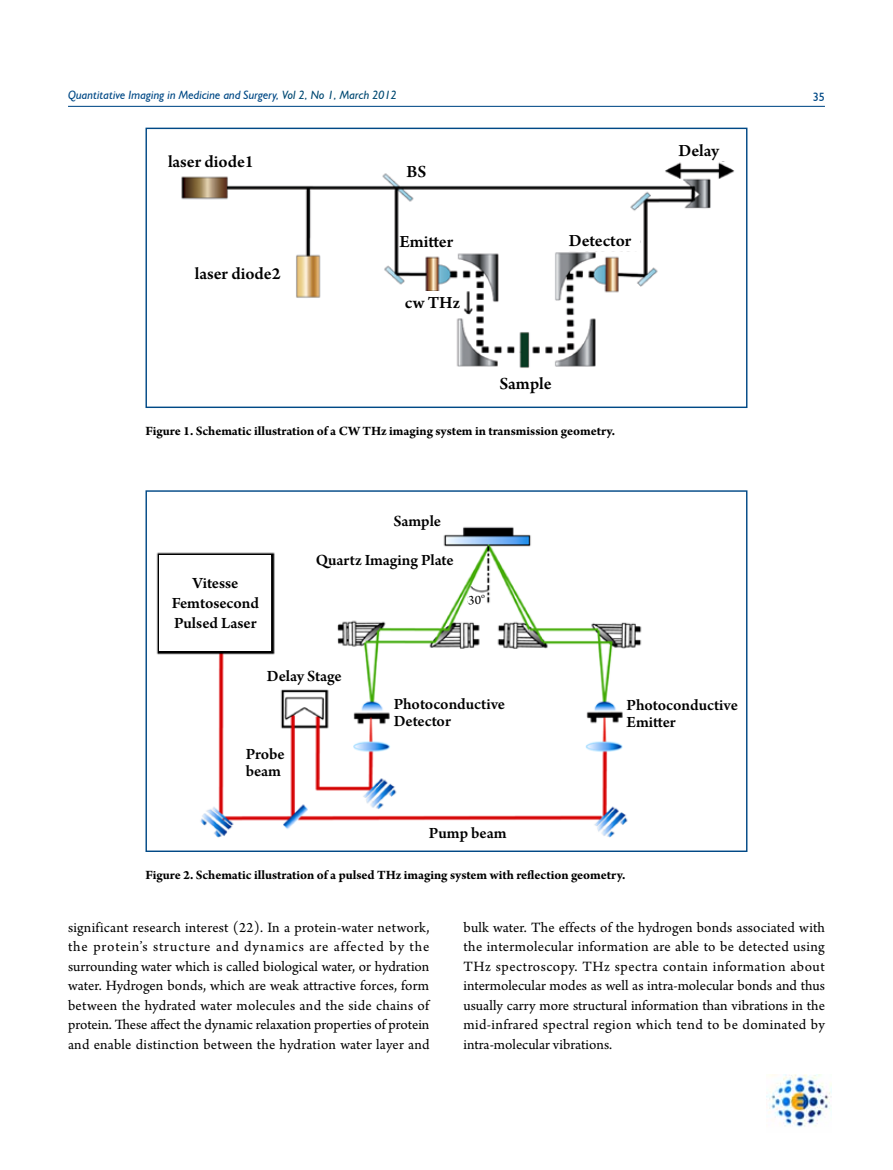
<style>
.page{position:relative;width:893px;height:1170px;background:#fff}
.page>*{position:absolute;margin:0;border:0;box-sizing:border-box;transform-origin:0 0}
.t1{font:600 18px "Arno Pro";color:#000}
.t2{font:600 16.5px/16.8px "Arno Pro";letter-spacing:-.005em;color:#000}
.t3{font:15px/19.5px "Arno Pro";letter-spacing:.01em;color:#000;text-align:justify}
.t4{font:700 13.5px "Arno Pro";letter-spacing:-.005em;color:#000}
.t5{font:13.5px "Arno Pro";color:#000}
.t6{font:italic 12px "Humanist 521 BT";color:#004986}
.t7{font:12px "Humanist 521 BT";color:#004986}
.t8{font:7.8px "Arno Pro";color:#000}
.s1{color:#004972}
</style>
<div class="page">
<hr style="left:68px;top:106px;width:757px;height:1px;background:#004986">
<img style="left:766px;top:1074px;width:65px;height:53px">
<img style="left:156px;top:526px;width:486px;height:312px">
<div style="left:159px;top:555px;width:112px;height:96px;background:#fff"></div>
<div style="left:381px;top:511px;width:73px;height:20px;background:#fff"></div>
<div style="left:468px;top:593px;width:17px;height:13px;background:#fff"></div>
<div style="left:311px;top:550px;width:148px;height:19px;background:#fff"></div>
<div style="left:255px;top:666px;width:99px;height:20px;background:#fff"></div>
<div style="left:246px;top:743px;width:43px;height:39px;background:#fff"></div>
<div style="left:394px;top:693px;width:121px;height:39px;background:#fff"></div>
<div style="left:407px;top:823px;width:122px;height:19px;background:#fff"></div>
<div style="left:627px;top:694px;width:112px;height:39px;background:#fff"></div>
<img style="left:181px;top:161px;width:554px;height:207px">
<div style="left:145px;top:128px;width:602px;height:280px;border:1px solid #004986"></div>
<div style="left:157px;top:150px;width:108px;height:24px;background:#fff"></div>
<div style="left:184px;top:261px;width:108px;height:24px;background:#fff"></div>
<div style="left:351px;top:292px;width:109px;height:21px;background:#fff"></div>
<div style="left:561px;top:230px;width:78px;height:21px;background:#fff"></div>
<div style="left:399px;top:230px;width:109px;height:23px;background:#fff"></div>
<div style="left:399px;top:162px;width:35px;height:19px;background:#fff"></div>
<p class="t6" style="left:68px;top:88px;width:330px">Quantitative Imaging in Medicine and Surgery, <span class="s1">Vol 2, No 1, March 2012</span></p>
<p class="t7" style="left:813px;top:89px;width:14px">35</p>
<p class="t1" style="left:168px;top:152px;width:87px">laser diode1</p>
<p class="t1" style="left:195px;top:263px;width:87px">laser diode2</p>
<p class="t1" style="left:407px;top:161px;width:21px">BS</p>
<p class="t1" style="left:399px;top:231px;width:55px">Emitter</p>
<p class="t1" style="left:569px;top:230px;width:64px">Detector</p>
<p class="t1" style="left:405px;top:292px;width:57px">cw THz</p>
<p class="t1" style="left:499px;top:373px;width:54px">Sample</p>
<p class="t4" style="left:145px;top:423px;width:471px">Figure 1. Schematic illustration of a CW THz imaging system in transmission geometry.</p>
<p class="t2" style="left:393px;top:514px;width:49px">Sample</p>
<p class="t2" style="left:172px;top:574px;width:89px;line-height:19.8px;text-align:center">Vitesse<br>Femtosecond<br>Pulsed Laser</p>
<p class="t2" style="left:316px;top:552px;width:140px">Quartz Imaging Plate</p>
<p class="t5" style="left:468px;top:592px;width:14px">30</p>
<p class="t8" style="left:481px;top:591px;width:5px">o</p>
<p class="t2" style="left:267px;top:668px;width:76px">Delay Stage</p>
<p class="t1" style="left:679px;top:140px;width:42px">Delay</p>
<p class="t2" style="left:246px;top:746px;width:41px">Probe beam</p>
<p class="t2" style="left:394px;top:696px;width:113px">Photoconductive<br>Detector</p>
<p class="t2" style="left:429px;top:825px;width:79px">Pump beam</p>
<p class="t2" style="left:627px;top:697px;width:113px">Photoconductive<br>Emitter</p>
<p class="t4" style="left:145px;top:866px;width:481px">Figure 2. Schematic illustration of a pulsed THz imaging system with reflection geometry.</p>
<p class="t3" style="left:68px;top:918px;width:363px">significant research interest (22). In a protein-water network, the protein’s structure and dynamics are affected by the surrounding water which is called biological water, or hydration water. Hydrogen bonds, which are weak attractive forces, form between the hydrated water molecules and the side chains of protein. These affect the dynamic relaxation properties of protein and enable distinction between the hydration water layer and</p>
<p class="t3" style="left:463px;top:918px;width:363px">bulk water. The effects of the hydrogen bonds associated with the intermolecular information are able to be detected using THz spectroscopy. THz spectra contain information about intermolecular modes as well as intra-molecular bonds and thus usually carry more structural information than vibrations in the mid-infrared spectral region which tend to be dominated by intra-molecular vibrations.</p>
</div>
